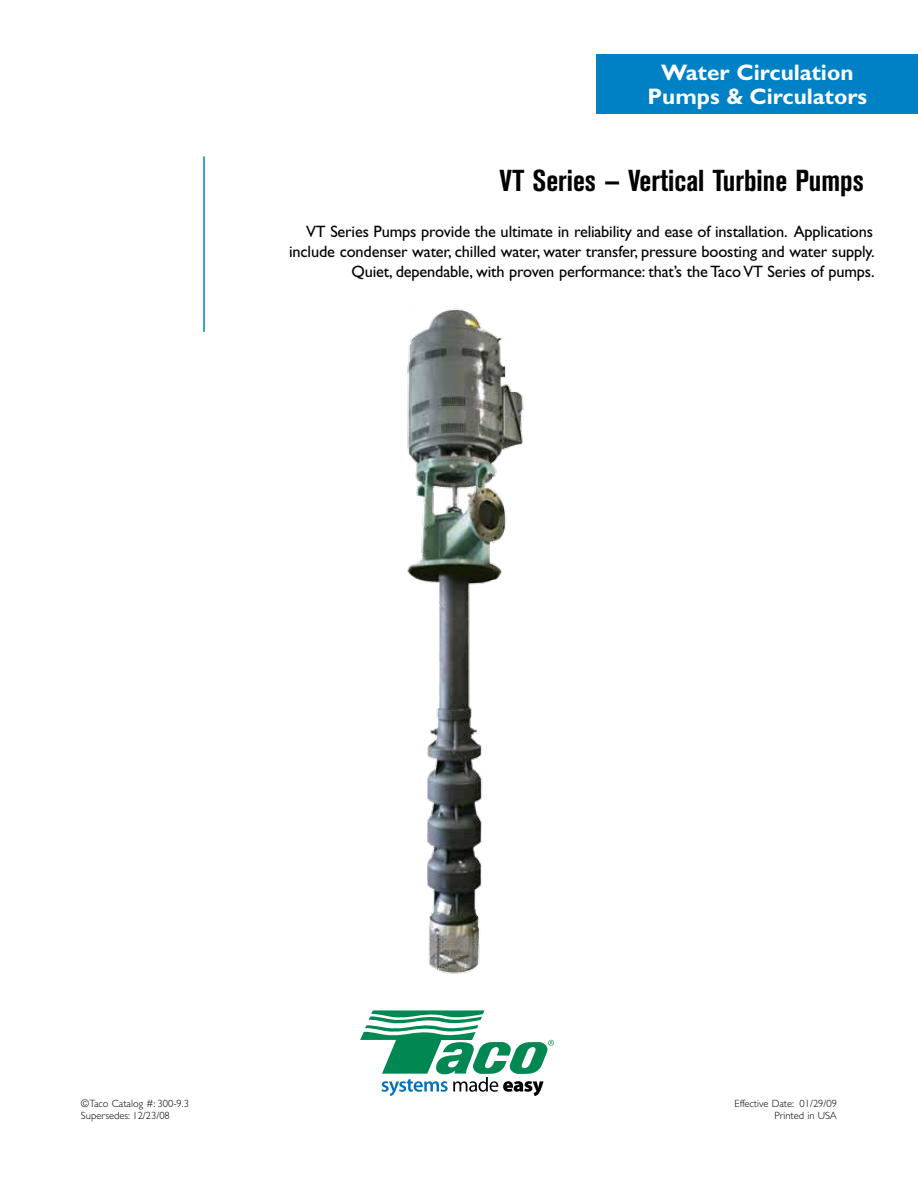
<style>
.page{position:relative;width:918px;height:1188px;background:#fff}
.page>*{position:absolute;margin:0;border:0;box-sizing:border-box;transform-origin:0 0}
.t1{font:700 condensed 30px "Akzidenz Grotesk BE";color:#000}
.t2{font:700 22.5px/24px "Gill Sans";color:#fff;text-align:center}
.t3{font:16.5px/19.8px "Gill Sans";letter-spacing:-.01em;color:#000;text-align:right}
.t4{font:300 10.5px/12.6px "Gill Sans";color:#000}
</style>
<div class="page">
<hr style="left:203px;top:156px;width:2px;height:176px;background:#0081c6">
<div style="left:597px;top:54px;width:321px;height:59px;background:#0081c6"></div>
<svg style="left:360px;top:1010px;width:194px;height:86px"></svg>
<img style="left:407px;top:309px;width:117px;height:665px">
<h2 class="t2" style="left:648px;top:61px;width:221px">Water Circulation<br>Pumps &amp; Circulators</h2>
<h1 class="t1" style="left:499px;top:163px;width:366px">VT Series — Vertical Turbine Pumps</h1>
<p class="t3" style="left:289px;top:222px;width:587px">VT Series Pumps provide the ultimate in reliability and ease of installation. Applications include condenser water, chilled water, water transfer, pressure boosting and water supply.<br>Quiet, dependable, with proven performance: that’s the Taco VT Series of pumps.</p>
<p class="t4" style="left:81px;top:1097px;width:109px">©Taco Catalog #: 300-9.3<br>Supersedes: 12/23/08</p>
<p class="t4" style="left:735px;top:1097px;width:104px;text-align:right">Effective Date: 01/29/09<br>Printed in USA</p>
</div>
